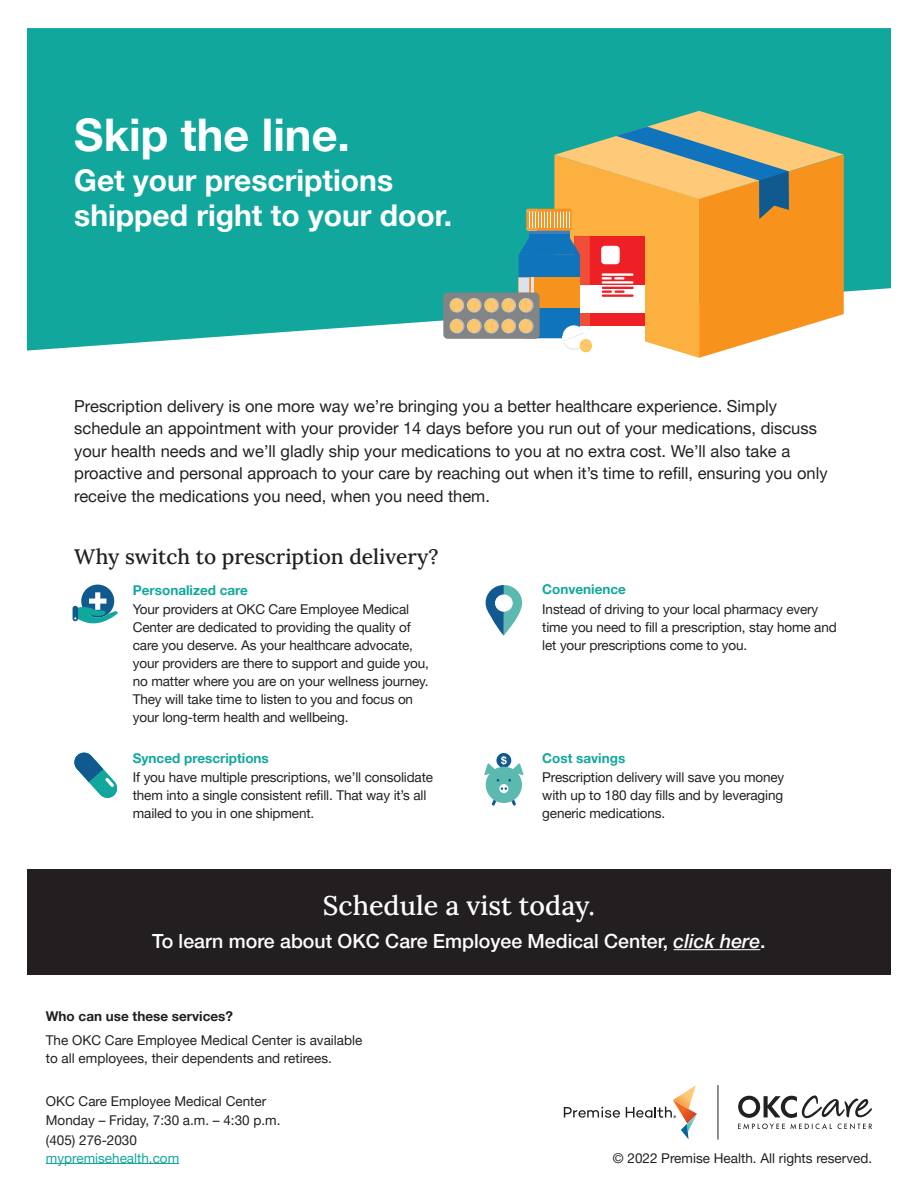
<style>
.page{position:relative;width:918px;height:1188px;background:#fff}
.page>*{position:absolute;margin:0;border:0;box-sizing:border-box;transform-origin:0 0}
.t1{font:700 45px "Helvetica Neue LT Pro";color:#fff}
.t2{font:700 30px/34.5px "Helvetica Neue LT Pro";color:#fff}
.t3{font:500 27px "Lora";color:#fff}
.t4{font:500 21px "Lora";color:#231f20}
.t5{font:500 19.5px "Helvetica Neue LT Pro";color:#fff}
.t6{font:16.5px/22.5px "Helvetica Neue LT Pro";color:#231f20}
.t7{font:13.5px/18px "Helvetica Neue LT Pro";letter-spacing:-.01em;color:#231f20}
.t8{font:700 13.5px "Helvetica Neue LT Pro";color:#231f20}
.t9{font:13.5px "Helvetica Neue LT Pro";color:#12a79d}
.s1{font-weight:700;color:#12a79d}
.s2{font-style:italic}
</style>
<div class="page">
<div style="left:27px;top:28px;width:864px;height:323px;background:#12a79d"></div>
<div style="left:443px;top:293px;width:97px;height:46px;background:#838485;border-radius:4px"></div>
<svg style="left:450px;top:111px;width:394px;height:247px;background:#afa773"></svg>
<div style="left:27px;top:869px;width:864px;height:105px;background:#231f20"></div>
<hr style="left:674px;top:949px;width:86px;height:1px;background:#fff">
<svg style="left:564px;top:1107px;width:56px;height:11px"></svg>
<svg style="left:626px;top:1085px;width:71px;height:54px"></svg>
<hr style="left:718px;top:1085px;width:1px;height:54px;background:#231f20">
<svg style="left:738px;top:1095px;width:134px;height:35px"></svg>
<hr style="left:46px;top:1163px;width:133px;height:1px;background:#12a79d">
<svg style="left:486px;top:585px;width:36px;height:51px"></svg>
<div style="left:495px;top:594px;width:18px;height:18px;background:#fff;border-radius:50%"></div>
<svg style="left:496px;top:753px;width:15px;height:15px"></svg>
<svg style="left:484px;top:756px;width:40px;height:50px"></svg>
<svg style="left:74px;top:752px;width:44px;height:46px"></svg>
<div style="left:81px;top:585px;width:33px;height:33px;background:#115a8f;border-radius:50%"></div>
<div style="left:73px;top:606px;width:5px;height:15px;background:#115a8f;border-radius:3px"></div>
<svg style="left:74px;top:592px;width:44px;height:32px"></svg>
<p class="t1" style="left:74px;top:107px;width:277px">Skip the line.</p>
<p class="t2" style="left:74px;top:163px;width:379px">Get your prescriptions shipped right to your door.</p>
<p class="t6" style="left:74px;top:394px;width:755px">Prescription delivery is one more way we’re bringing you a better healthcare experience. Simply schedule an appointment with your provider 14 days before you run out of your medications, discuss your health needs and we’ll gladly ship your medications to you at no extra cost. We’ll also take a proactive and personal approach to your care by reaching out when it’s time to refill, ensuring you only receive the medications you need, when you need them.</p>
<p class="t4" style="left:74px;top:541px;width:366px">Why switch to prescription delivery?</p>
<p class="t7" style="left:133px;top:580px;width:278px;line-height:19.5px"><span class="s1">Personalized care<br></span>Your providers at OKC Care Employee Medical</p>
<p class="t7" style="left:133px;top:618px;width:298px">Center are dedicated to providing the quality of care you deserve. As your healthcare advocate, your providers are there to support and guide you, no matter where you are on your wellness journey.<br>They will take time to listen to you and focus on your long-term health and wellbeing.</p>
<p class="t7" style="left:133px;top:748px;width:302px;line-height:19.5px"><span class="s1">Synced prescriptions<br></span>If you have multiple prescriptions, we’ll consolidate</p>
<p class="t7" style="left:133px;top:786px;width:295px">them into a single consistent refill. That way it’s all mailed to you in one shipment.</p>
<p class="t7" style="left:542px;top:579px;width:278px;line-height:19.5px"><span class="s1">Convenience<br></span>Instead of driving to your local pharmacy every</p>
<p class="t7" style="left:542px;top:618px;width:296px">time you need to fill a prescription, stay home and let your prescriptions come to you.</p>
<p class="t7" style="left:542px;top:748px;width:244px;line-height:19.5px"><span class="s1">Cost savings<br></span>Prescription delivery will save you money</p>
<p class="t7" style="left:542px;top:786px;width:242px">with up to 180 day fills and by leveraging generic medications.</p>
<p class="t3" style="left:323px;top:885px;width:274px">Schedule a vist today.</p>
<p class="t5" style="left:152px;top:929px;width:615px">To learn more about OKC Care Employee Medical Center, <span class="s2">click here</span>.</p>
<p class="t8" style="left:46px;top:1007px;width:189px">Who can use these services?</p>
<p class="t7" style="left:46px;top:1031px;width:318px">The OKC Care Employee Medical Center is available to all employees, their dependents and retirees.</p>
<p class="t7" style="left:46px;top:1091px;width:236px;line-height:19.5px">OKC Care Employee Medical Center<br>Monday – Friday, 7:30 a.m. – 4:30 p.m. (405) 276-2030</p>
<p class="t9" style="left:46px;top:1149px;width:135px">mypremisehealth.com</p>
<p class="t7" style="left:613px;top:1148px;width:261px">© 2022 Premise Health. All rights reserved.</p>
</div>
